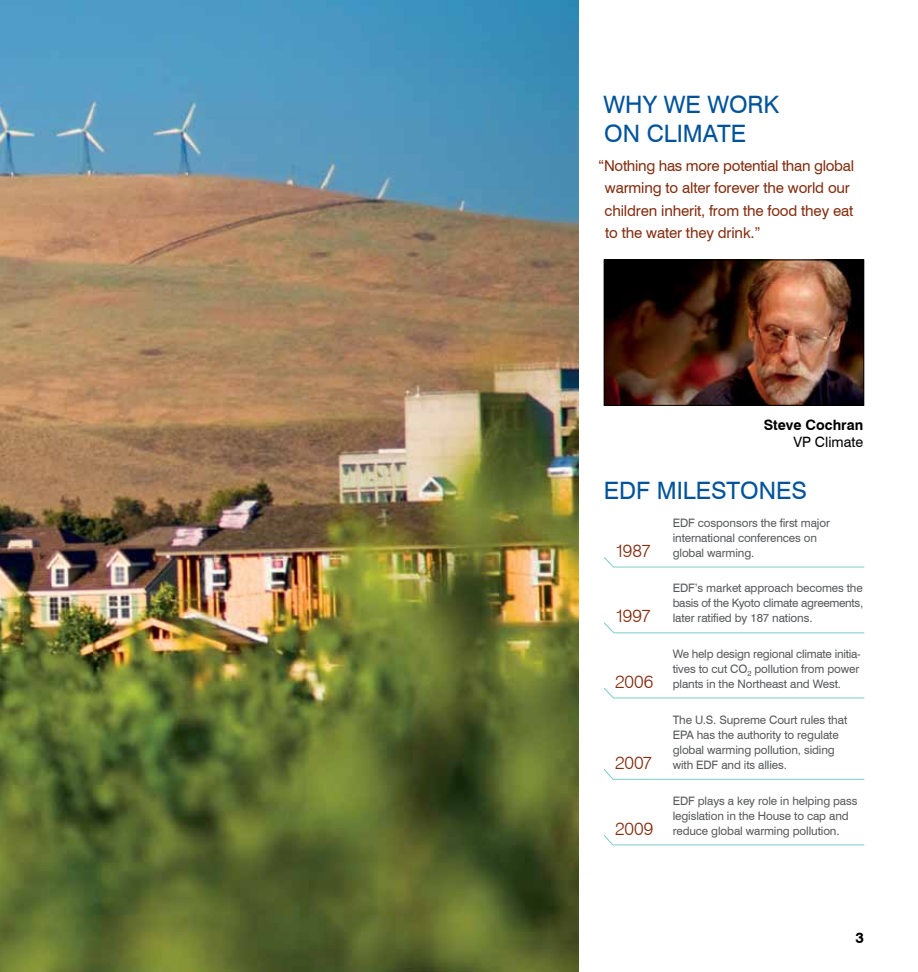
<style>
.page{position:relative;width:918px;height:972px;background:#fff}
.page>*{position:absolute;margin:0;border:0;box-sizing:border-box;transform-origin:0 0}
.t1{font:24px/28.8px "Swiss 721 BT";color:#00539b}
.t2{font:300 18px "Swiss 721 BT";color:#832c0e}
.t3{font:15px/22.5px "Swiss 721 BT";letter-spacing:-.01em;color:#832c0e}
.t4{font:700 15px "Swiss 721 BT";color:#000}
.t5{font:700 14.25px "Swiss 721 BT";color:#000}
.t6{font:14.25px "Swiss 721 BT";color:#000}
.t7{font:11.7px/15px "Swiss 721 BT";letter-spacing:-.01em;color:#58595b}
</style>
<div class="page">
<img style="left:0;top:0;width:579px;height:972px">
<hr style="left:614px;top:567px;width:250px;height:1px;background:#7acdc8">
<svg style="left:604px;top:557px;width:11px;height:11px"></svg>
<hr style="left:614px;top:633px;width:250px;height:1px;background:#7acdc8">
<svg style="left:604px;top:622px;width:11px;height:12px"></svg>
<hr style="left:614px;top:698px;width:250px;height:1px;background:#7acdc8">
<svg style="left:604px;top:688px;width:11px;height:11px"></svg>
<hr style="left:613px;top:779px;width:251px;height:1px;background:#7acdc8">
<svg style="left:604px;top:769px;width:10px;height:11px"></svg>
<hr style="left:613px;top:845px;width:251px;height:1px;background:#7acdc8">
<svg style="left:604px;top:835px;width:10px;height:11px"></svg>
<img style="left:606px;top:262px;width:256px;height:142px">
<div style="left:604px;top:260px;width:260px;height:146px;border:1px solid #000"></div>
<h1 class="t1" style="left:604px;top:90px;width:177px">Why we work on climate</h1>
<p class="t3" style="left:605px;top:154px;width:251px;text-indent:-6px">“ N othing has more potential than global warming to alter forever the world our children inherit, from the food they eat to the water they drink.”</p>
<p class="t5" style="left:764px;top:416px;width:101px">Steve Cochran</p>
<p class="t6" style="left:793px;top:433px;width:71px">VP Climate</p>
<h1 class="t1" style="left:604px;top:476px;width:108px">EDF milesto</h1>
<h1 class="t1" style="left:759px;top:476px;width:33px">nes</h1>
<h2 class="t2" style="left:615px;top:539px;width:37px">1987</h2>
<h2 class="t2" style="left:615px;top:605px;width:37px">1997</h2>
<h2 class="t2" style="left:615px;top:671px;width:40px">2006</h2>
<h2 class="t2" style="left:615px;top:752px;width:39px">2007</h2>
<h2 class="t2" style="left:615px;top:818px;width:40px">2009</h2>
<p class="t7" style="left:673px;top:515px;width:159px">EDF cosponsors the first major international conferences on global warming.</p>
<p class="t7" style="left:673px;top:581px;width:192px;text-align:justify">EDF’s market approach becomes the basis of the Kyoto climate agreements, later ratified by 187 nations.</p>
<p class="t7" style="left:673px;top:646px;width:189px;text-align:justify">We help design regional climate initia&shy;tives to cut CO<sub>2</sub> pollution from power plants in the Northeast and West.</p>
<p class="t7" style="left:673px;top:712px;width:176px">The U.S. Supreme Court rules that<br>EPA has the authority to regulate global warming pollution, siding with EDF and its allies.</p>
<p class="t7" style="left:673px;top:793px;width:186px">EDF plays a key role in helping pass legislation in the House to cap and reduce global warming pollution.</p>
<p class="t4" style="left:855px;top:928px;width:10px">3</p>
</div>
